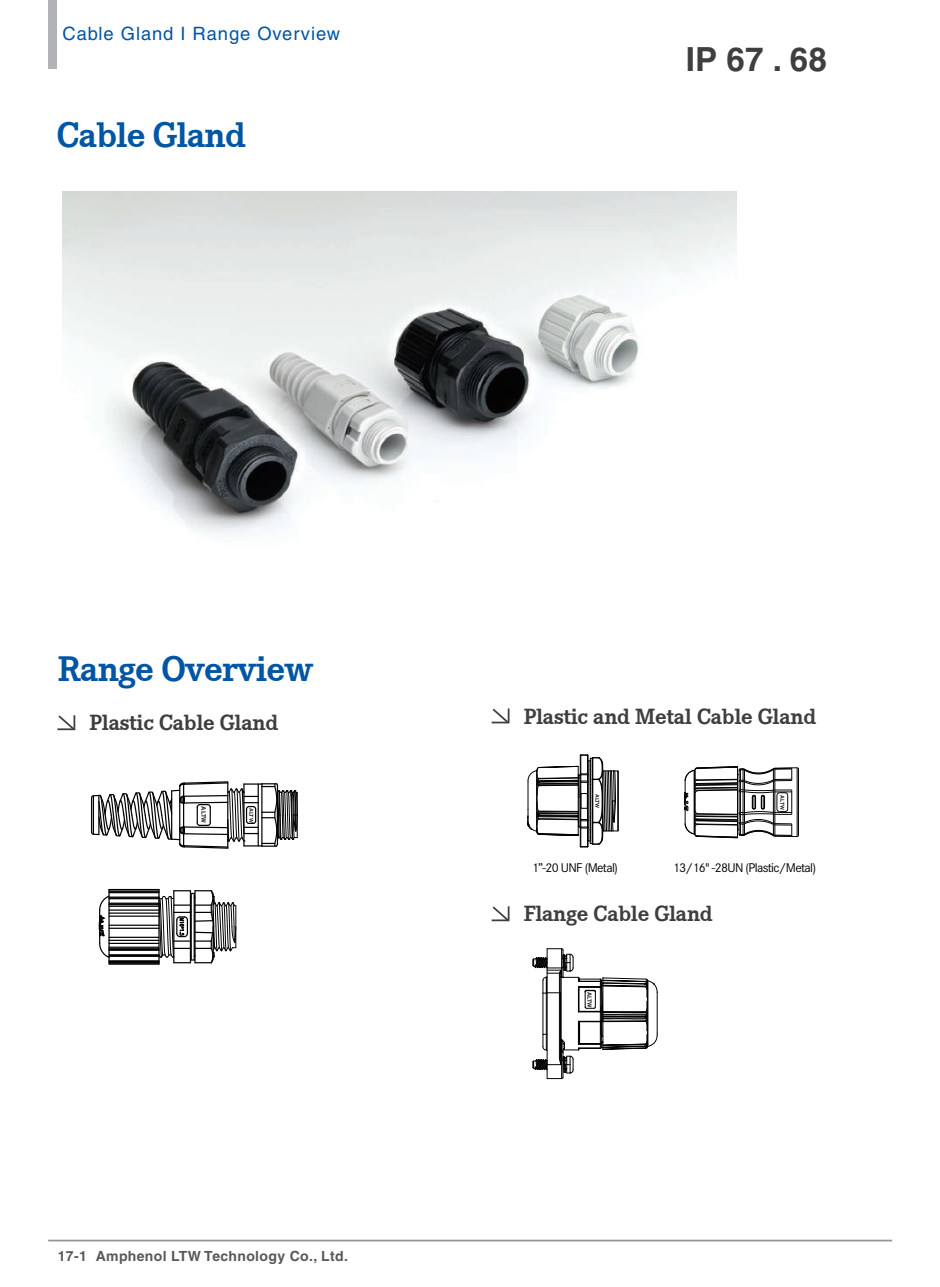
<style>
.page{position:relative;width:940px;height:1287px;background:#fff}
.page>*{position:absolute;margin:0;border:0;box-sizing:border-box;transform-origin:0 0}
.t1{font:700 36.75px "Corporate E";letter-spacing:-.025em;color:#0155a5}
.t2{font:700 33.25px "Helvetica";color:#3f3f40}
.t3{font:700 22.75px "Corporate E";letter-spacing:-.015em;color:#3e3e3f}
.t4{font:18.38px "Helvetica";letter-spacing:.05em;color:#0155a5}
.t5{font:700 14px "Helvetica";letter-spacing:.025em;color:#58595b}
.t6{font:13.12px "Corporate S";letter-spacing:-.05em;color:#030303}
.t7{font:700 6.12px "Helvetica";color:#231f20}
.t8{font:700 5.77px "Helvetica";color:#231f20}
.t9{font:700 5.25px "Helvetica";letter-spacing:-.01em;color:#231f20}
</style>
<div class="page">
<hr style="left:48px;top:1239px;width:843px;height:2px;background:#939598">
<div style="left:48px;top:0;width:8px;height:68px;background:#b2b3b7"></div>
<img style="left:62px;top:194px;width:645px;height:340px">
<svg style="left:57px;top:715px;width:19px;height:16px"></svg>
<svg style="left:91px;top:781px;width:207px;height:68px"></svg>
<hr style="left:98px;top:795px;width:1px;height:39px;background:#030303">
<hr style="left:93px;top:796px;width:1px;height:38px;background:#030303">
<hr style="left:91px;top:798px;width:1px;height:34px;background:#030303">
<svg style="left:98px;top:888px;width:139px;height:77px"></svg>
<svg style="left:491px;top:708px;width:19px;height:16px"></svg>
<svg style="left:491px;top:906px;width:19px;height:16px"></svg>
<svg style="left:684px;top:766px;width:115px;height:72px"></svg>
<svg style="left:527px;top:754px;width:91px;height:94px"></svg>
<svg style="left:532px;top:948px;width:126px;height:131px"></svg>
<p class="t4" style="left:62px;top:23px;width:279px">Cable Gland I Range Overview</p>
<h1 class="t1" style="left:57px;top:108px;width:190px">Cable Gland</h1>
<h2 class="t2" style="left:685px;top:39px;width:143px">IP 67 . 68</h2>
<h1 class="t1" style="left:58px;top:643px;width:256px">Range Overview</h1>
<p class="t3" style="left:89px;top:706px;width:190px">Plastic Cable Gland</p>
<p class="t7" style="left:207px;top:806px;width:18px;rotate:90deg">ALTW</p>
<p class="t9" style="left:254px;top:808px;width:16px;rotate:90deg">ALTW</p>
<p class="t5" style="left:58px;top:1247px;width:292px">17-1 Amphenol LTW Technology Co., Ltd.</p>
<p class="t3" style="left:523px;top:700px;width:294px">Plastic and Metal Cable Gland</p>
<p class="t9" style="left:600px;top:794px;width:16px;rotate:90deg">ALTW</p>
<p class="t6" style="left:531px;top:858px;width:88px">1”-20 UNF (Metal)</p>
<p class="t9" style="left:785px;top:795px;width:16px;rotate:90deg">ALTW</p>
<p class="t6" style="left:672px;top:858px;width:145px">13/16" -28UN (Plastic/Metal)</p>
<p class="t3" style="left:523px;top:897px;width:191px">Flange Cable Gland</p>
<p class="t8" style="left:593px;top:991px;width:17px;rotate:90deg">ALTW</p>
</div>
